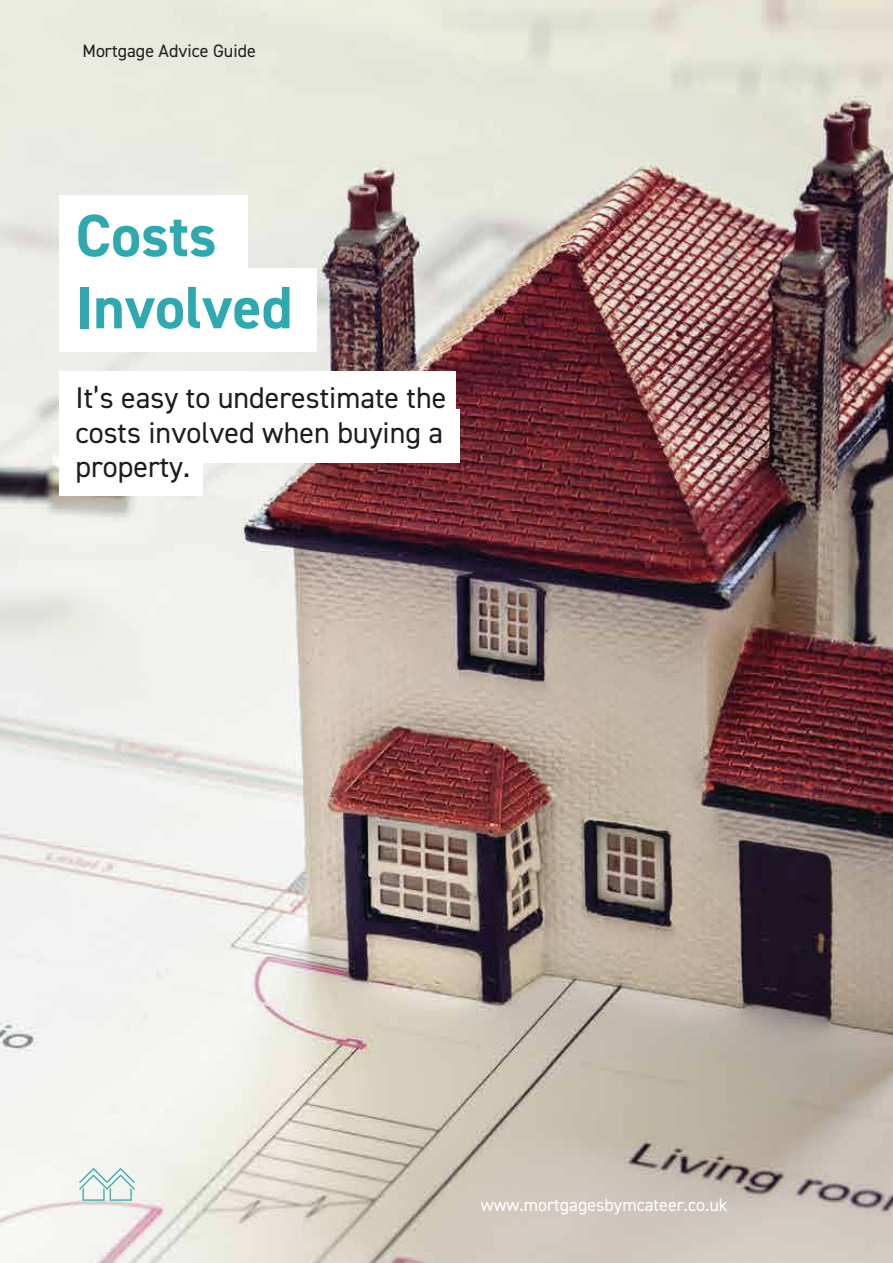
<style>
.page{position:relative;width:893px;height:1263px;background:#fff}
.page>*{position:absolute;margin:0;border:0;box-sizing:border-box;transform-origin:0 0}
.t1{font:700 60px/72px "DIN2014";color:#2ea9af}
.t2{font:30px/34.5px "DIN2014";color:#1d1d1b;text-align:justify}
.t3{font:18px "DIN2014";color:#fff}
.t4{font:18px "DIN2014";color:#1e1e1c}
</style>
<div class="page">
<img style="left:0;top:0;width:893px;height:1263px">
<div style="left:59px;top:195px;width:189px;height:84px;background:#fff"></div>
<div style="left:59px;top:372px;width:397px;height:53px;background:#fff"></div>
<div style="left:59px;top:409px;width:401px;height:53px;background:#fff"></div>
<div style="left:59px;top:443px;width:144px;height:53px;background:#fff"></div>
<div style="left:59px;top:268px;width:258px;height:84px;background:#fff"></div>
<svg style="left:79px;top:1168px;width:56px;height:33px"></svg>
<p class="t4" style="left:83px;top:42px;width:175px">Mortgage Advice Guide</p>
<h1 class="t1" style="left:76px;top:202px;width:219px">Costs<br>Involved</h1>
<p class="t2" style="left:76px;top:382px;width:372px">It’s easy to underestimate the costs involved when buying a property.</p>
<p class="t3" style="left:481px;top:1196px;width:248px">www.mortgagesbymcateer.co.uk</p>
</div>
